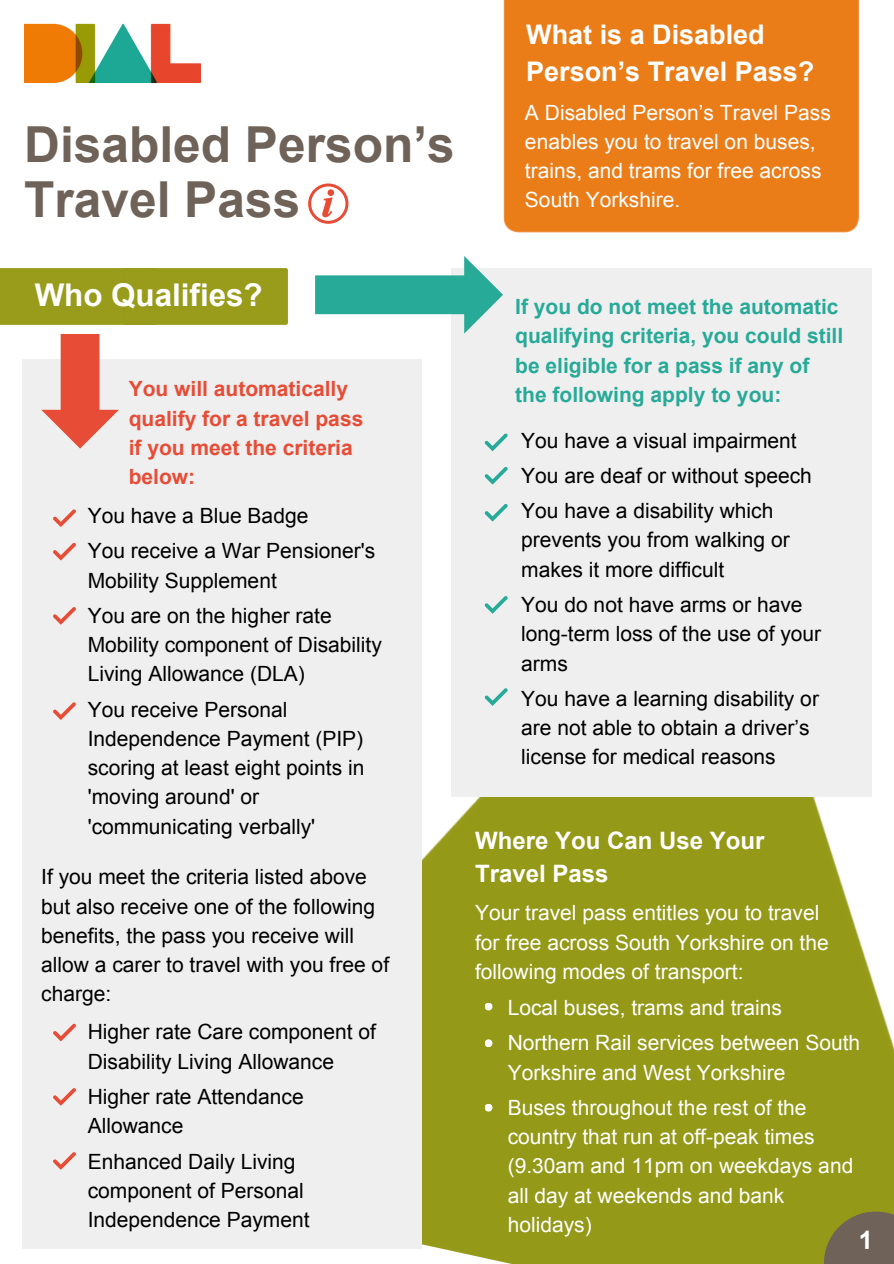
<style>
.page{position:relative;width:894px;height:1264px;background:#fff}
.page>*{position:absolute;margin:0;border:0;box-sizing:border-box;transform-origin:0 0}
.t1{font:700 49.65px/55.2px "Arial";color:#6e6259}
.t2{font:700 31.35px "Arial";color:#fff}
.t3{font:700 27px/37.2px "Arial";color:#fff}
.t4{font:700 25.5px "Arial";color:#fff}
.t5{font:700 24px/32.7px "Arial";color:#fff}
.t6{font:21px/29.2px "Arial";color:#000}
.t7{font:21px/29.2px "Arial";color:#fff}
.t8{font:700 21px/29.2px "Arial";color:#27aa98}
.t9{font:700 21px/29.2px "Arial";color:#e74c36}
</style>
<div class="page">
<img style="left:129px;top:441px;width:764px;height:822px">
<div style="left:22px;top:359px;width:400px;height:889px;background:#efefef"></div>
<div style="left:451px;top:268px;width:420px;height:528px;background:#efefef"></div>
<div style="left:0;top:269px;width:123px;height:55px;background:#999c1a"></div>
<div style="left:123px;top:269px;width:164px;height:55px;background:#999c1a"></div>
<svg style="left:315px;top:256px;width:188px;height:77px"></svg>
<svg style="left:823px;top:1211px;width:70px;height:52px;background:#756c4c"></svg>
<img style="left:24px;top:23px;width:177px;height:60px">
<svg style="left:308px;top:183px;width:40px;height:41px"></svg>
<svg style="left:41px;top:334px;width:78px;height:114px"></svg>
<div style="left:503px;top:0;width:355px;height:232px;background:#eb7d19"></div>
<svg style="left:53px;top:509px;width:23px;height:18px"></svg>
<svg style="left:53px;top:542px;width:23px;height:18px"></svg>
<svg style="left:53px;top:607px;width:23px;height:17px"></svg>
<svg style="left:53px;top:702px;width:23px;height:18px"></svg>
<svg style="left:53px;top:1023px;width:23px;height:18px"></svg>
<svg style="left:53px;top:1088px;width:23px;height:17px"></svg>
<svg style="left:53px;top:1152px;width:23px;height:17px"></svg>
<svg style="left:484px;top:433px;width:23px;height:18px"></svg>
<svg style="left:484px;top:467px;width:23px;height:17px"></svg>
<svg style="left:484px;top:504px;width:23px;height:17px"></svg>
<svg style="left:484px;top:596px;width:23px;height:17px"></svg>
<svg style="left:484px;top:688px;width:23px;height:18px"></svg>
<div style="left:484px;top:1002px;width:8px;height:8px;background:#fff;border-radius:50%"></div>
<div style="left:484px;top:1039px;width:8px;height:8px;background:#fff;border-radius:50%"></div>
<div style="left:484px;top:1103px;width:8px;height:8px;background:#fff;border-radius:50%"></div>
<p class="t1" style="left:24px;top:117px;width:432px">Disabled Person’s<br>Travel Pass</p>
<p class="t3" style="left:526px;top:16px;width:289px">What is a Disabled<br>Person’s Travel Pass?</p>
<p class="t7" style="left:525px;top:98px;width:307px">A Disabled Person’s Travel Pass enables you to travel on buses, trains, and trams for free across<br>South Yorkshire.</p>
<h3 class="t2" style="left:35px;top:278px;width:229px">Who Qualifies?</h3>
<p class="t9" style="left:129px;top:374px;width:236px">You will automatically qualify for a travel pass if you meet the criteria below:</p>
<p class="t6" style="left:88px;top:501px;width:222px">You have a Blue Badge</p>
<p class="t6" style="left:88px;top:536px;width:289px">You receive a War Pensioner's<br>Mobility Supplement</p>
<p class="t6" style="left:88px;top:601px;width:295px">You are on the higher rate<br>Mobility component of Disability<br>Living Allowance (DLA)</p>
<p class="t6" style="left:88px;top:694px;width:278px">You receive Personal<br>Independence Payment (PIP) scoring at least eight points in 'moving around' or 'communicating verbally'</p>
<p class="t6" style="left:41px;top:862px;width:349px">If you meet the criteria listed above but also receive one of the following benefits, the pass you receive will allow a carer to travel with you free of charge:</p>
<p class="t6" style="left:88px;top:1017px;width:290px">Higher rate Care component of<br>Disability Living Allowance</p>
<p class="t6" style="left:88px;top:1082px;width:217px">Higher rate Attendance<br>Allowance</p>
<p class="t6" style="left:88px;top:1146px;width:223px">Enhanced Daily Living component of Personal<br>Independence Payment</p>
<p class="t8" style="left:515px;top:292px;width:329px">If you do not meet the automatic qualifying criteria, you could still be eligible for a pass if any of the following apply to you:</p>
<p class="t6" style="left:521px;top:426px;width:277px">You have a visual impairment</p>
<p class="t6" style="left:521px;top:461px;width:292px">You are deaf or without speech</p>
<h2 class="t6" style="left:521px;top:496px;width:270px">You have a disability which prevents you from walking or makes it more difficult</h2>
<h5 class="t6" style="left:521px;top:590px;width:301px">You do not have arms or have long-term loss of the use of your arms</h5>
<p class="t6" style="left:521px;top:684px;width:299px">You have a learning disability or are not able to obtain a driver’s license for medical reasons</p>
<p class="t5" style="left:475px;top:824px;width:291px">Where You Can Use Your<br>Travel Pass</p>
<p class="t7" style="left:475px;top:898px;width:355px">Your travel pass entitles you to travel for free across South Yorkshire on the following modes of transport:</p>
<p class="t7" style="left:507px;top:993px;width:276px">Local buses, trams and trains</p>
<h5 class="t7" style="left:507px;top:1028px;width:354px">Northern Rail services between South<br>Yorkshire and West Yorkshire</h5>
<p class="t7" style="left:507px;top:1092px;width:347px">Buses throughout the rest of the country that run at off-peak times (9.30am and 11pm on weekdays and all day at weekends and bank holidays)</p>
<p class="t4" style="left:858px;top:1225px;width:16px">1</p>
</div>
